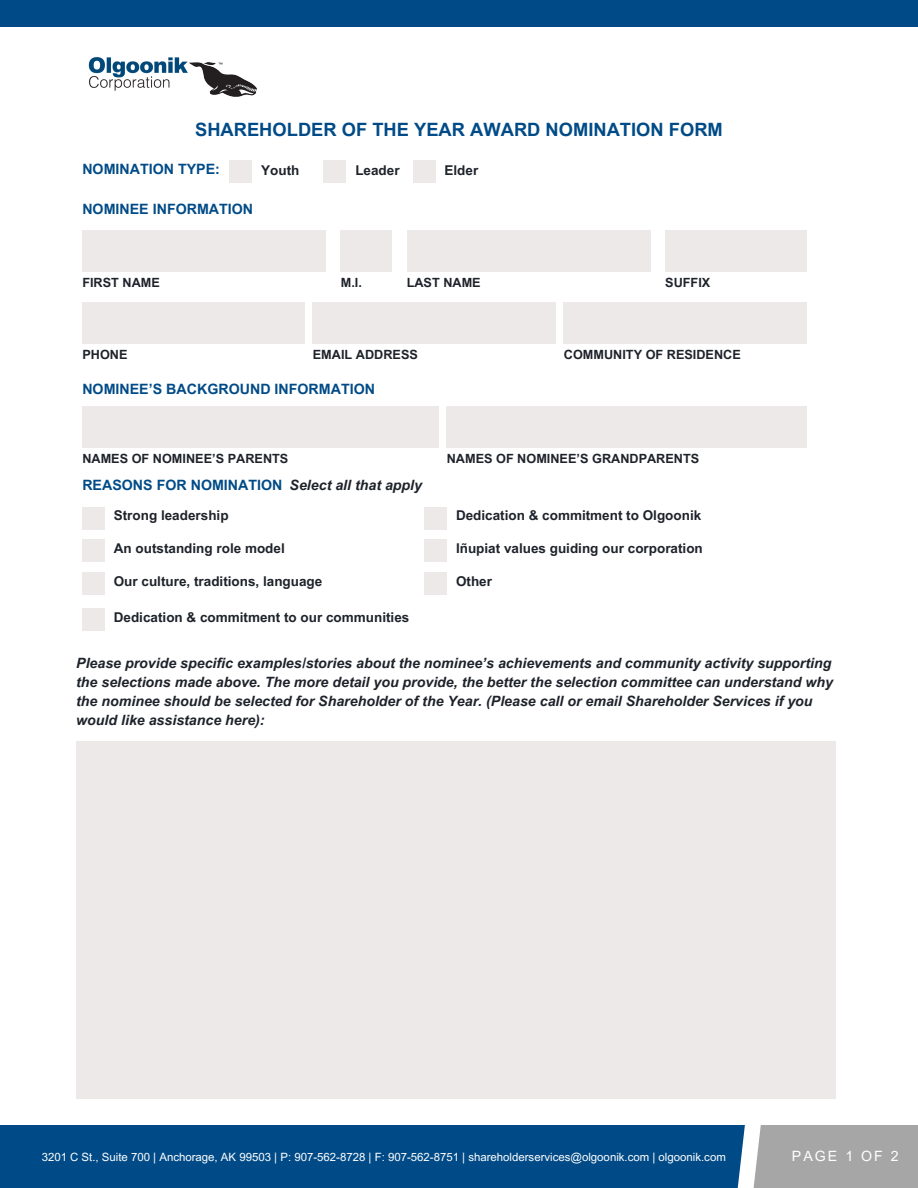
<style>
.page{position:relative;width:918px;height:1188px;background:#fff}
.page>*{position:absolute;margin:0;border:0;box-sizing:border-box;transform-origin:0 0}
.t1{font:700 18.3px "Arial MT Pro";color:#004b87}
.t2{font:italic 700 14.25px/19.2px "Arial MT Pro";color:#1e232b}
.t3{font:700 14.25px "Arial MT Pro";color:#004b87}
.t4{font:14.25px "Arial MT Pro";letter-spacing:.14em;color:#fff}
.t5{font:700 13.5px "Arial MT Pro";color:#1e232b}
.t6{font:700 12.75px "Arial MT Pro";color:#1e232b}
.t7{font:11.4px "Arial MT Pro";color:#fff}
</style>
<div class="page">
<img style="left:88px;top:57px;width:169px;height:40px">
<div style="left:0;top:1125px;width:749px;height:63px;background:#004b87"></div>
<div style="left:749px;top:1125px;width:169px;height:63px;background:#a6a6a6"></div>
<svg style="left:737px;top:1125px;width:24px;height:63px"></svg>
<div style="left:0;top:0;width:918px;height:27px;background:#004b87"></div>
<div style="left:82px;top:230px;width:244px;height:42px;background:#ede9e9"></div>
<div style="left:407px;top:230px;width:244px;height:42px;background:#ede9e9"></div>
<div style="left:665px;top:230px;width:142px;height:42px;background:#ede9e9"></div>
<div style="left:341px;top:230px;width:51px;height:42px;background:#ede9e9"></div>
<div style="left:82px;top:302px;width:222px;height:42px;background:#ede9e9"></div>
<div style="left:82px;top:406px;width:357px;height:42px;background:#ede9e9"></div>
<div style="left:76px;top:741px;width:759px;height:358px;background:#ede9e9"></div>
<div style="left:447px;top:406px;width:360px;height:42px;background:#ede9e9"></div>
<div style="left:313px;top:302px;width:243px;height:42px;background:#ede9e9"></div>
<div style="left:564px;top:302px;width:243px;height:42px;background:#ede9e9"></div>
<div style="left:230px;top:161px;width:22px;height:22px;background:#ede9e9"></div>
<div style="left:324px;top:161px;width:22px;height:22px;background:#ede9e9"></div>
<div style="left:413px;top:161px;width:22px;height:22px;background:#ede9e9"></div>
<div style="left:82px;top:507px;width:22px;height:22px;background:#ede9e9"></div>
<div style="left:425px;top:507px;width:22px;height:22px;background:#ede9e9"></div>
<div style="left:425px;top:540px;width:22px;height:22px;background:#ede9e9"></div>
<div style="left:425px;top:572px;width:22px;height:23px;background:#ede9e9"></div>
<div style="left:82px;top:540px;width:22px;height:22px;background:#ede9e9"></div>
<div style="left:82px;top:572px;width:22px;height:23px;background:#ede9e9"></div>
<div style="left:82px;top:608px;width:22px;height:23px;background:#ede9e9"></div>
<h2 class="t1" style="left:195px;top:123px;width:529px">SHAREHOLDER OF THE YEAR AWARD NOMINATION FORM</h2>
<h5 class="t3" style="left:82px;top:163px;width:139px">NOMINATION TYPE:</h5>
<h5 class="t3" style="left:82px;top:203px;width:172px">NOMINEE INFORMATION</h5>
<h5 class="t5" style="left:261px;top:165px;width:40px">Youth</h5>
<h5 class="t5" style="left:355px;top:165px;width:46px">Leader</h5>
<h2 class="t5" style="left:445px;top:165px;width:35px">Elder</h2>
<p class="t6" style="left:82px;top:277px;width:79px">FIRST NAME</p>
<h4 class="t6" style="left:341px;top:277px;width:23px">M.I.</h4>
<h4 class="t6" style="left:407px;top:277px;width:76px">LAST NAME</h4>
<p class="t6" style="left:665px;top:277px;width:47px">SUFFIX</p>
<p class="t6" style="left:82px;top:350px;width:47px">PHONE</p>
<h5 class="t6" style="left:313px;top:350px;width:107px">EMAIL ADDRESS</h5>
<h5 class="t6" style="left:564px;top:350px;width:179px">COMMUNITY OF RESIDENCE</h5>
<h5 class="t3" style="left:82px;top:384px;width:294px">NOMINEE’S BACKGROUND INFORMATION</h5>
<h4 class="t6" style="left:82px;top:454px;width:208px">NAMES OF NOMINEE’S PARENTS</h4>
<h2 class="t6" style="left:447px;top:454px;width:254px">NAMES OF NOMINEE’S GRANDPARENTS</h2>
<h5 class="t2" style="left:290px;top:478px;width:134px">Select all that apply</h5>
<h2 class="t3" style="left:82px;top:480px;width:202px">REASONS FOR NOMINATION</h2>
<h4 class="t5" style="left:114px;top:511px;width:116px">Strong leadership</h4>
<p class="t5" style="left:456px;top:511px;width:247px">Dedication &amp; commitment to Olgoonik</p>
<h4 class="t5" style="left:456px;top:543px;width:248px">Iñupiat values guiding our corporation</h4>
<p class="t5" style="left:456px;top:576px;width:38px">Other</p>
<h4 class="t5" style="left:114px;top:543px;width:173px">An outstanding role model</h4>
<p class="t5" style="left:114px;top:576px;width:210px">Our culture, traditions, language</p>
<h4 class="t5" style="left:114px;top:612px;width:297px">Dedication &amp; commitment to our communities</h4>
<h5 class="t2" style="left:76px;top:655px;width:758px">Please provide specific examples/stories about the nominee’s achievements and community activity supporting the selections made above. The more detail you provide, the better the selection committee can understand why the nominee should be selected for Shareholder of the Year. (Please call or email Shareholder Services if you would like assistance here):</h5>
<h1 class="t7" style="left:42px;top:1153px;width:686px">3201 C St., Suite 700 | Anchorage, AK 99503 | P: 907-562-8728 | F: 907-562-8751 | shareholderservices@olgoonik.com | olgoonik.com</h1>
<p class="t4" style="left:792px;top:1151px;width:108px">PAGE 1 OF 2</p>
</div>
